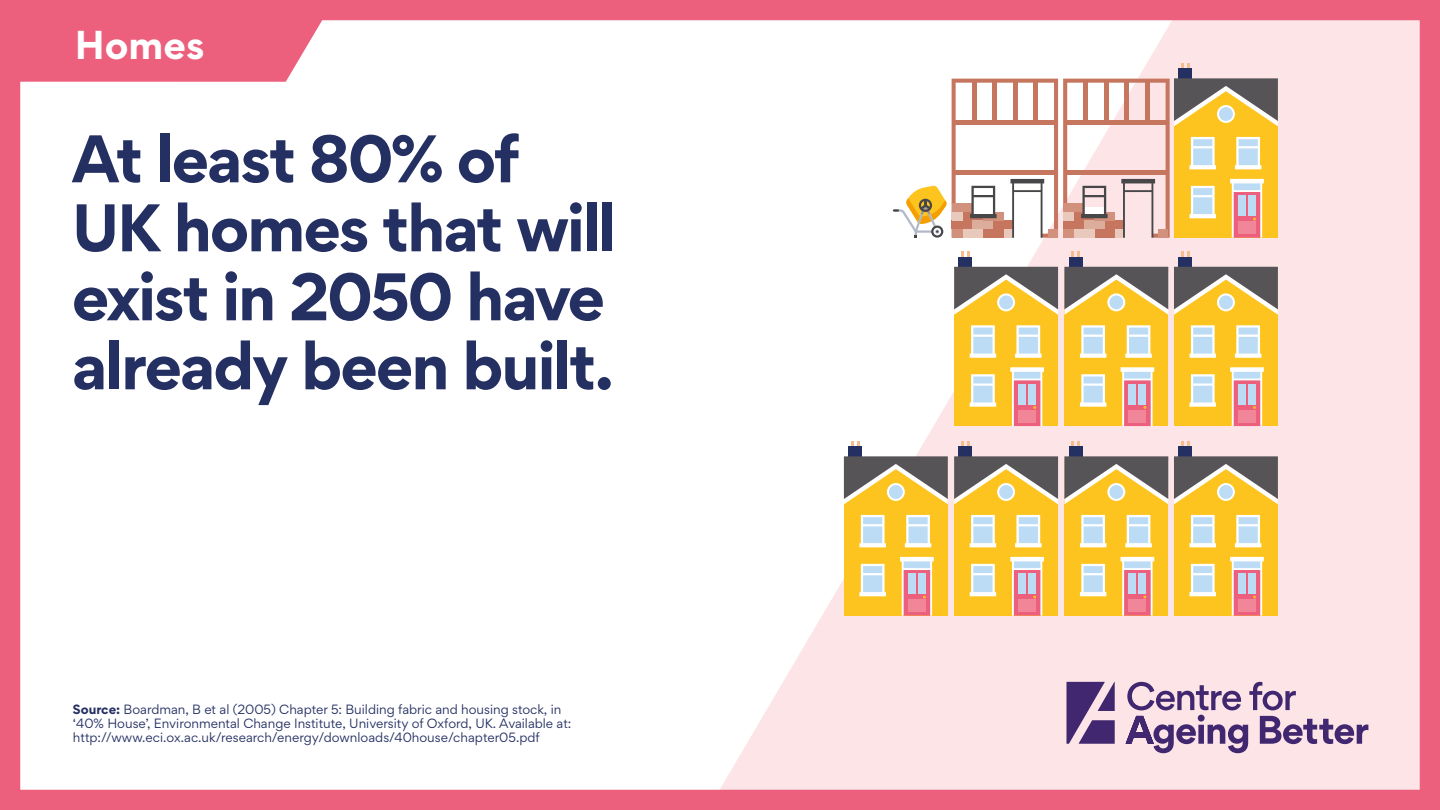
<style>
.page{position:relative;width:1440px;height:810px;background:#fff}
.page>*{position:absolute;margin:0;border:0;box-sizing:border-box;transform-origin:0 0}
.t1{font:700 60px/69px "Gordita";letter-spacing:-.04em;color:#242f62}
.t2{font:700 36px "Gordita";color:#fff}
.t3{font:12px/14.2px "Gordita";color:#242f62}
.s1{font-weight:700}
</style>
<div class="page">
<svg style="left:720px;top:21px;width:699px;height:768px;fill:#fce4e7"></svg>
<div style="left:0;top:0;width:1440px;height:810px;border:20px solid #ec607e"></div>
<svg style="left:1066px;top:682px;width:49px;height:62px;background:#735a8f"></svg>
<svg style="left:1126px;top:682px;width:242px;height:71px;background:#c6aec4"></svg>
<svg style="left:10px;top:0;width:325px;height:82px;background:#ed6b87"></svg>
<div style="left:1174px;top:462px;width:104px;height:154px;background:#fdc41f"></div>
<svg style="left:1181px;top:441px;width:9px;height:5px"></svg>
<div style="left:1178px;top:446px;width:14px;height:12px;background:#242f62"></div>
<svg style="left:1174px;top:456px;width:104px;height:48px"></svg>
<svg style="left:1230px;top:557px;width:34px;height:59px;background:#e5aeae"></svg>
<svg style="left:1235px;top:515px;width:26px;height:32px"></svg>
<svg style="left:1190px;top:515px;width:26px;height:32px"></svg>
<svg style="left:1190px;top:564px;width:26px;height:32px"></svg>
<svg style="left:1217px;top:483px;width:18px;height:18px"></svg>
<div style="left:1219px;top:485px;width:14px;height:14px;background:#bcdbf4;border-radius:50%"></div>
<div style="left:1174px;top:272px;width:104px;height:154px;background:#fdc41f"></div>
<svg style="left:1181px;top:252px;width:9px;height:5px"></svg>
<div style="left:1178px;top:257px;width:14px;height:12px;background:#242f62"></div>
<svg style="left:1174px;top:267px;width:104px;height:48px"></svg>
<svg style="left:1230px;top:367px;width:34px;height:59px;background:#e5aeaf"></svg>
<svg style="left:1235px;top:325px;width:26px;height:33px"></svg>
<svg style="left:1190px;top:325px;width:26px;height:33px"></svg>
<svg style="left:1190px;top:374px;width:26px;height:33px"></svg>
<svg style="left:1217px;top:293px;width:18px;height:18px"></svg>
<div style="left:1219px;top:295px;width:14px;height:14px;background:#bcdbf4;border-radius:50%"></div>
<svg style="left:1181px;top:63px;width:9px;height:5px"></svg>
<div style="left:1178px;top:68px;width:14px;height:12px;background:#242f62"></div>
<div style="left:1064px;top:462px;width:104px;height:154px;background:#fdc41f"></div>
<svg style="left:1071px;top:441px;width:9px;height:5px"></svg>
<div style="left:1069px;top:446px;width:13px;height:12px;background:#242f62"></div>
<svg style="left:1064px;top:456px;width:104px;height:48px"></svg>
<svg style="left:1121px;top:557px;width:33px;height:59px;background:#e5adb2"></svg>
<svg style="left:1125px;top:515px;width:27px;height:32px"></svg>
<svg style="left:1080px;top:515px;width:26px;height:32px"></svg>
<svg style="left:1080px;top:564px;width:26px;height:32px"></svg>
<svg style="left:1107px;top:483px;width:18px;height:18px"></svg>
<div style="left:1109px;top:485px;width:14px;height:14px;background:#bcdbf4;border-radius:50%"></div>
<div style="left:1064px;top:272px;width:104px;height:154px;background:#fdc41f"></div>
<svg style="left:1071px;top:252px;width:9px;height:5px"></svg>
<div style="left:1069px;top:257px;width:13px;height:12px;background:#242f62"></div>
<svg style="left:1064px;top:267px;width:104px;height:48px"></svg>
<svg style="left:1121px;top:367px;width:33px;height:59px;background:#e5aeb3"></svg>
<svg style="left:1125px;top:325px;width:27px;height:33px"></svg>
<svg style="left:1080px;top:325px;width:26px;height:33px"></svg>
<svg style="left:1080px;top:374px;width:26px;height:33px"></svg>
<svg style="left:1107px;top:293px;width:18px;height:18px"></svg>
<div style="left:1109px;top:295px;width:14px;height:14px;background:#bcdbf4;border-radius:50%"></div>
<div style="left:954px;top:462px;width:104px;height:154px;background:#fdc41f"></div>
<svg style="left:961px;top:441px;width:9px;height:5px"></svg>
<div style="left:959px;top:446px;width:13px;height:12px;background:#242f62"></div>
<svg style="left:954px;top:456px;width:104px;height:48px"></svg>
<svg style="left:1010px;top:557px;width:34px;height:59px;background:#e5aeae"></svg>
<svg style="left:1015px;top:515px;width:27px;height:32px"></svg>
<svg style="left:970px;top:515px;width:26px;height:32px"></svg>
<svg style="left:970px;top:564px;width:26px;height:32px"></svg>
<svg style="left:997px;top:483px;width:18px;height:18px"></svg>
<div style="left:999px;top:485px;width:14px;height:14px;background:#bcdbf4;border-radius:50%"></div>
<div style="left:954px;top:272px;width:104px;height:154px;background:#fdc41f"></div>
<svg style="left:961px;top:252px;width:9px;height:5px"></svg>
<div style="left:959px;top:257px;width:13px;height:12px;background:#242f62"></div>
<svg style="left:954px;top:267px;width:104px;height:48px"></svg>
<svg style="left:1010px;top:367px;width:34px;height:59px;background:#e5aeaf"></svg>
<svg style="left:1015px;top:325px;width:27px;height:33px"></svg>
<svg style="left:970px;top:325px;width:26px;height:33px"></svg>
<svg style="left:970px;top:374px;width:26px;height:33px"></svg>
<svg style="left:997px;top:293px;width:18px;height:18px"></svg>
<div style="left:999px;top:295px;width:14px;height:14px;background:#bcdbf4;border-radius:50%"></div>
<div style="left:844px;top:462px;width:104px;height:154px;background:#fdc41f"></div>
<svg style="left:851px;top:441px;width:8px;height:5px"></svg>
<div style="left:848px;top:446px;width:14px;height:12px;background:#242f62"></div>
<svg style="left:844px;top:456px;width:104px;height:48px"></svg>
<svg style="left:900px;top:557px;width:34px;height:59px;background:#e5aeae"></svg>
<svg style="left:905px;top:515px;width:26px;height:32px"></svg>
<svg style="left:859px;top:515px;width:27px;height:32px"></svg>
<svg style="left:859px;top:564px;width:27px;height:32px"></svg>
<svg style="left:887px;top:483px;width:18px;height:18px"></svg>
<div style="left:889px;top:485px;width:14px;height:14px;background:#bcdbf4;border-radius:50%"></div>
<svg style="left:893px;top:78px;width:385px;height:160px"></svg>
<h2 class="t2" style="left:75px;top:16px;width:131px">Homes</h2>
<h1 class="t1" style="left:72px;top:123px;width:546px">At least 80% of<br>UK homes that will exist in 2050 have already been built.</h1>
<p class="t3" style="left:73px;top:702px;width:500px"><span class="s1">Source:</span> Boardman, B et al (2005) Chapter 5: Building fabric and housing stock, in ‘40% House’, Environmental Change Institute, University of Oxford, UK. Available at: http://www.eci.ox.ac.uk/research/energy/downloads/40house/chapter05.pdf</p>
</div>
